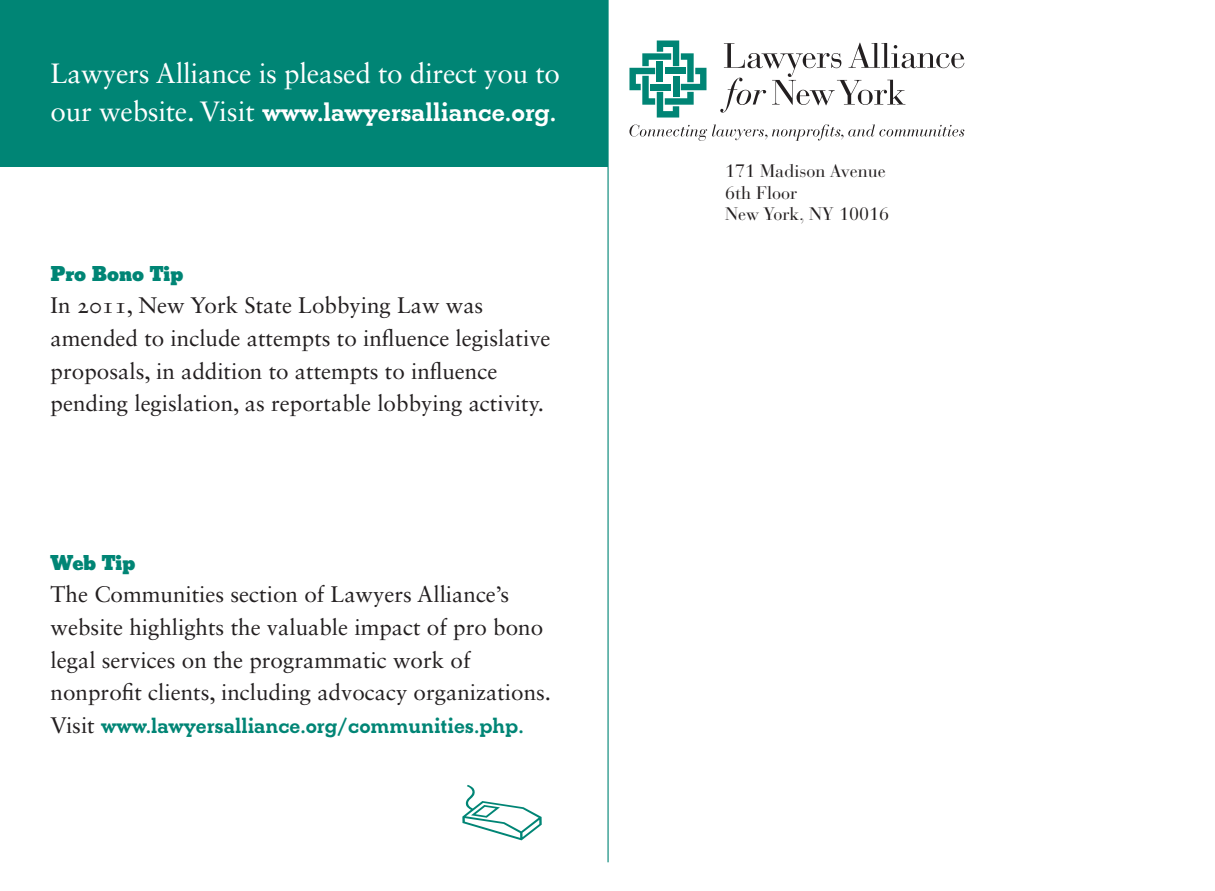
<style>
.page{position:relative;width:1215px;height:891px;background:#fff}
.page>*{position:absolute;margin:0;border:0;box-sizing:border-box;transform-origin:0 0}
.t1{font:700 27.9px "Beton EFOP";color:#fff}
.t2{font:27.9px "Sabon LT Std";letter-spacing:-.01em;color:#fff}
.t3{font:700 22.95px "Beton EFOP";color:#008575}
.t4{font:22.5px/32.6px "Sabon LT Std";color:#231f20}
.t5{font:800 22.5px "Beton EFOP";color:#008575}
.t6{font:18px/21.6px "Bauer Bodoni Std";color:#231f20}
.s1{font-family:"Sabon LT Std";font-weight:400}
.s2{font-family:"Sabon LT Std";font-weight:400;font-size:22.5px;color:#231f20}
</style>
<div class="page">
<div style="left:0;top:0;width:608px;height:167px;background:#008575"></div>
<hr style="left:608px;top:0;width:1px;height:862px;background:#008575">
<svg style="left:629px;top:41px;width:78px;height:77px"></svg>
<svg style="left:720px;top:43px;width:244px;height:70px"></svg>
<svg style="left:629px;top:124px;width:335px;height:17px"></svg>
<svg style="left:462px;top:785px;width:80px;height:55px"></svg>
<p class="t2" style="left:51px;top:57px;width:511px">Lawyers Alliance is pleased to direct you to</p>
<p class="t1" style="left:51px;top:96px;width:507px"><span class="s1">our website. Visit</span> www.lawyersalliance.org.</p>
<p class="t5" style="left:51px;top:260px;width:134px">Pro Bono Tip</p>
<p class="t4" style="left:51px;top:289px;width:501px">In 2011, New York State Lobbying Law was amended to include attempts to influence legislative proposals, in addition to attempts to influence pending legislation, as reportable lobbying activity.</p>
<p class="t5" style="left:51px;top:549px;width:86px">Web Tip</p>
<p class="t4" style="left:51px;top:578px;width:502px">The Communities section of Lawyers Alliance’s website highlights the valuable impact of pro bono legal services on the programmatic work of nonprofit clients, including advocacy organizations.</p>
<p class="t3" style="left:51px;top:712px;width:475px"><span class="s2">Visit</span> www.lawyersalliance.org/communities.php.</p>
<p class="t6" style="left:725px;top:160px;width:165px">171 Madison Avenue<br>6th Floor<br>New York, NY 10016</p>
</div>
